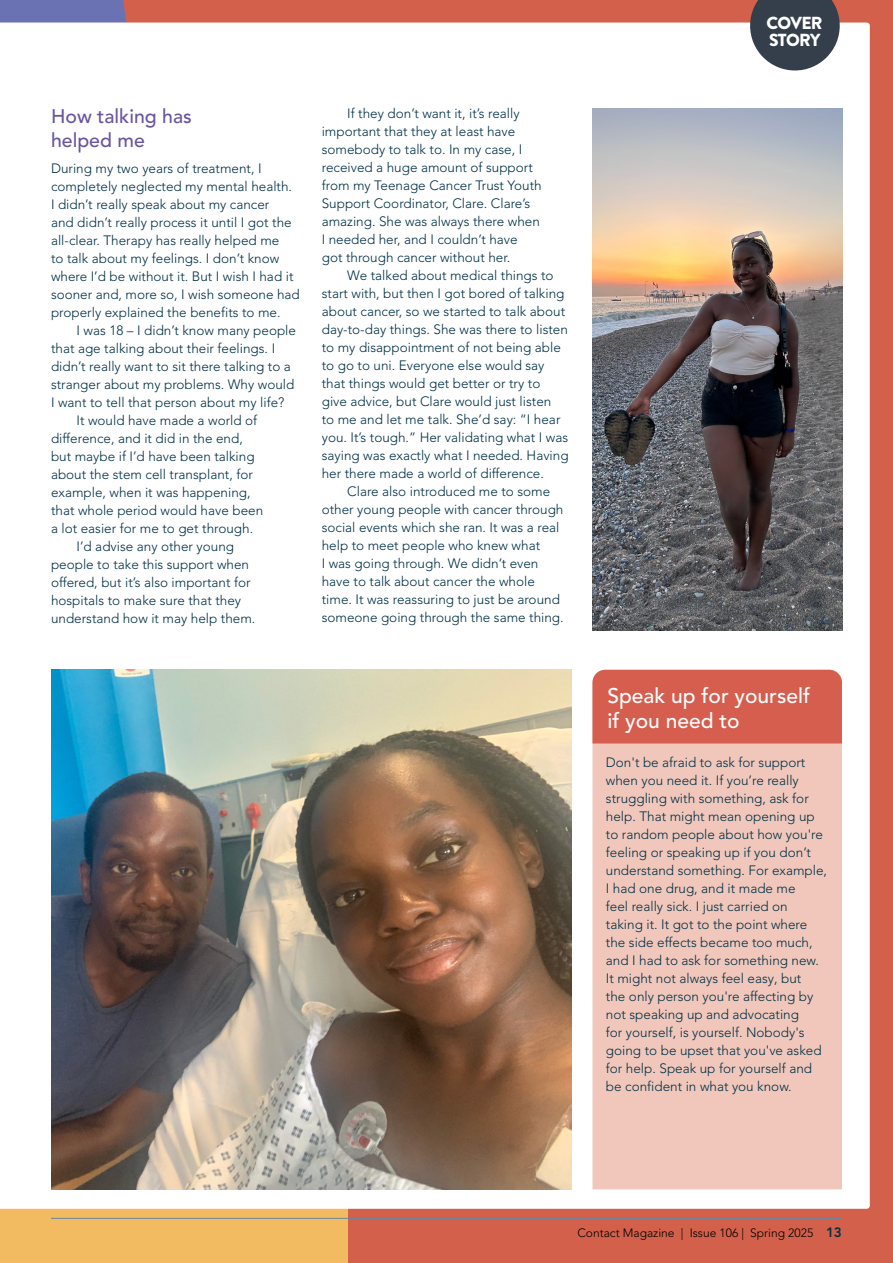
<style>
.page{position:relative;width:893px;height:1263px;background:#fff}
.page>*{position:absolute;margin:0;border:0;box-sizing:border-box;transform-origin:0 0}
.t1{font:500 21px/25.5px "Avenir LT Pro";color:#fff}
.t2{font:500 19.5px/24px "Avenir LT Pro";color:#69549f}
.t3{font:900 17.4px/17.4px "Brandon Grotesque";letter-spacing:-.04em;color:#fff}
.t4{font:300 13.5px/18px "Avenir LT Pro";color:#003047}
.t5{font:300 12px "Avenir LT Pro";color:#000}
.s1{font-weight:800;font-size:13.5px;color:#003047}
</style>
<div class="page">
<div style="left:87px;top:0;width:806px;height:1263px;background:#d3604a"></div>
<div style="left:0;top:453px;width:347px;height:810px;background:#f2bb61"></div>
<svg style="left:0;top:0;width:198px;height:23px;fill:#6b72b4"></svg>
<div style="left:0;top:23px;width:870px;height:1186px;background:#fff"></div>
<img style="left:0;top:23px;width:1px;height:329px">
<div style="left:592px;top:743px;width:250px;height:446px;background:#f0c7ba"></div>
<svg style="left:592px;top:670px;width:250px;height:73px"></svg>
<img style="left:52px;top:670px;width:519px;height:519px">
<svg style="left:750px;top:0;width:90px;height:70px;background:#535963"></svg>
<img style="left:592px;top:108px;width:250px;height:523px">
<hr style="left:51px;top:1218px;width:791px;height:1px;background:#65879d">
<h2 class="t2" style="left:51px;top:104px;width:142px">How talking has helped me</h2>
<p class="t4" style="left:51px;top:160px;width:250px">During my two years of treatment, I completely neglected my mental health.<br>I didn’t really speak about my cancer<br>and didn’t really process it until I got the all-clear. Therapy has really helped me<br>to talk about my feelings. I don’t know where I’d be without it. But I wish I had it sooner and, more so, I wish someone had properly explained the benefits to me.</p>
<p class="t4" style="left:77px;top:322px;width:221px">I was 18 – I didn’t know many people</p>
<p class="t4" style="left:51px;top:340px;width:226px">that age talking about their feelings. I</p>
<p class="t4" style="left:51px;top:358px;width:241px">didn’t really want to sit there talking to a</p>
<p class="t4" style="left:51px;top:376px;width:245px">stranger about my problems. Why would</p>
<p class="t4" style="left:51px;top:394px;width:235px">I want to tell that person about my life?</p>
<p class="t4" style="left:77px;top:412px;width:182px">It would have made a world of</p>
<p class="t4" style="left:51px;top:430px;width:193px">difference, and it did in the end,</p>
<p class="t4" style="left:51px;top:448px;width:205px">but maybe if I’d have been talking</p>
<p class="t4" style="left:51px;top:466px;width:203px">about the stem cell transplant, for</p>
<p class="t4" style="left:51px;top:484px;width:201px">example, when it was happening,</p>
<p class="t4" style="left:51px;top:502px;width:214px">that whole period would have been</p>
<p class="t4" style="left:51px;top:520px;width:204px">a lot easier for me to get through.</p>
<p class="t4" style="left:77px;top:538px;width:159px">I’d advise any other young</p>
<p class="t4" style="left:51px;top:556px;width:200px">people to take this support when</p>
<p class="t4" style="left:51px;top:574px;width:201px">offered, but it’s also important for</p>
<p class="t4" style="left:51px;top:592px;width:192px">hospitals to make sure that they</p>
<p class="t4" style="left:51px;top:610px;width:206px">understand how it may help them.</p>
<p class="t4" style="left:322px;top:105px;width:221px;text-indent:26px">If they don’t want it, it’s really important that they at least have somebody to talk to. In my case, I received a huge amount of support from my Teenage Cancer Trust Youth Support Coordinator, Clare. Clare’s amazing. She was always there when I needed her, and I couldn’t have got through cancer without her.</p>
<p class="t4" style="left:322px;top:266px;width:248px;text-indent:26px">We talked about medical things to start with, but then I got bored of talking about cancer, so we started to talk about day-to-day things. She was there to listen to my disappointment of not being able to go to uni. Everyone else would say that things would get better or try to give advice, but Clare would just listen<br>to me and let me talk. She’d say: “I hear you. It’s tough.” Her validating what I was saying was exactly what I needed. Having her there made a world of difference.</p>
<p class="t4" style="left:322px;top:482px;width:243px;text-indent:26px">Clare also introduced me to some other young people with cancer through social events which she ran. It was a real help to meet people who knew what<br>I was going through. We didn’t even have to talk about cancer the whole time. It was reassuring to just be around someone going through the same thing.</p>
<p class="t3" style="left:767px;top:14px;width:58px">COVER<br>STORY</p>
<h1 class="t1" style="left:607px;top:683px;width:204px">Speak up for yourself if you need to</h1>
<p class="t4" style="left:606px;top:753px;width:223px">Don't be afraid to ask for support when you need it. If you’re really struggling with something, ask for help. That might mean opening up to random people about how you're feeling or speaking up if you don’t understand something. For example, I had one drug, and it made me<br>feel really sick. I just carried on taking it. It got to the point where the side effects became too much, and I had to ask for something new.<br>It might not always feel easy, but<br>the only person you're affecting by not speaking up and advocating<br>for yourself, is yourself. Nobody's going to be upset that you've asked for help. Speak up for yourself and be confident in what you know.</p>
<p class="t5" style="left:577px;top:1225px;width:266px">Contact Magazine | Issue 106 | Spring 2025 <span class="s1">13</span></p>
</div>
